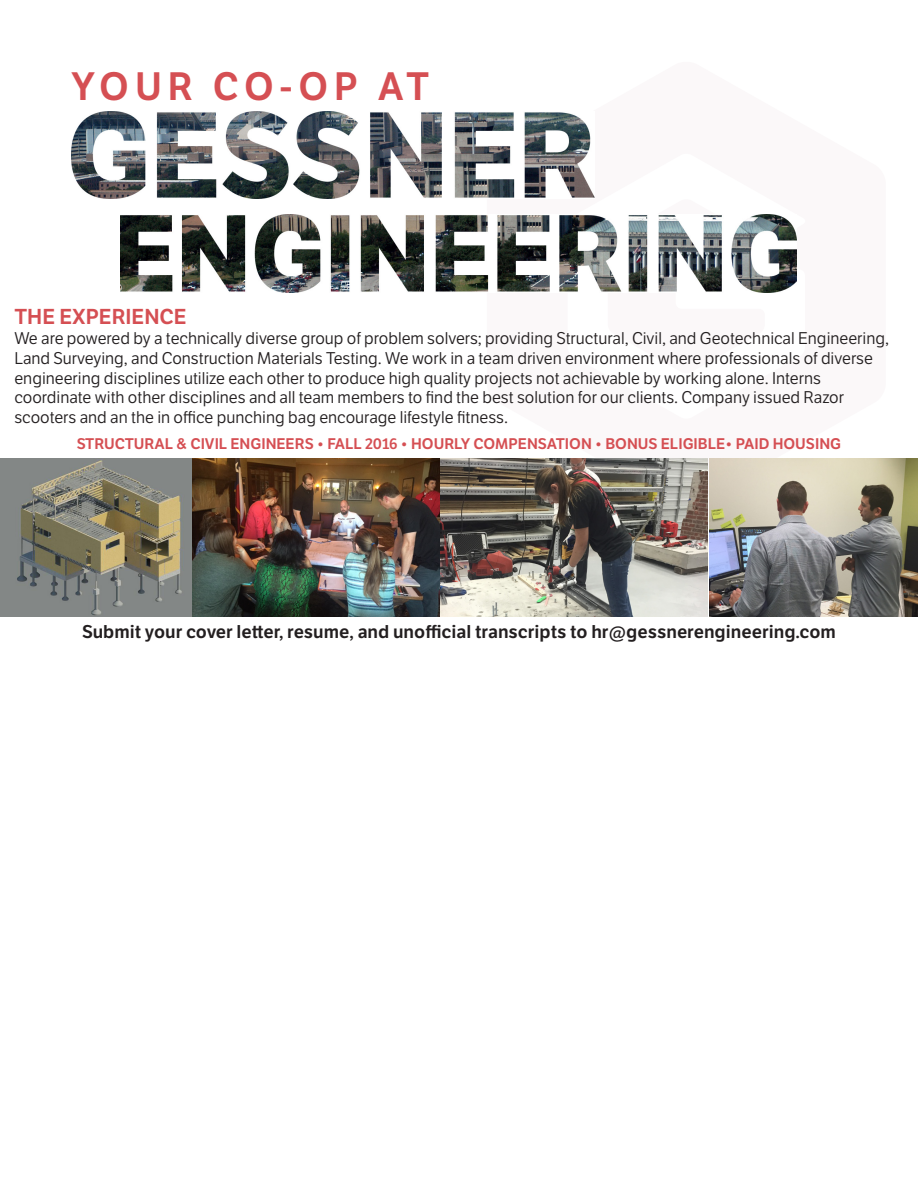
<style>
.page{position:relative;width:918px;height:1188px;background:#fff}
.page>*{position:absolute;margin:0;border:0;box-sizing:border-box;transform-origin:0 0}
.t1{font:600 38.55px "LFT Etica";letter-spacing:.155em;color:#d54f53}
.t2{font:600 21px "LFT Etica";color:#d54f53}
.t3{font:600 18px "LFT Etica";color:#231f20}
.t4{font:16.5px/19.8px "LFT Etica";color:#231f20}
.t5{font:600 15px "LFT Etica";color:#d54f53}
</style>
<div class="page">
<img style="left:71px;top:111px;width:523px;height:88px">
<img style="left:121px;top:215px;width:676px;height:77px">
<img style="left:0;top:458px;width:193px;height:159px">
<img style="left:439px;top:459px;width:268px;height:158px">
<img style="left:709px;top:459px;width:209px;height:158px">
<img style="left:193px;top:458px;width:246px;height:159px">
<p class="t1" style="left:71px;top:63px;width:360px">YOUR CO-OP AT</p>
<p class="t2" style="left:14px;top:304px;width:174px">THE EXPERIENCE</p>
<p class="t4" style="left:14px;top:329px;width:876px">We are powered by a technically diverse group of problem solvers; providing Structural, Civil, and Geotechnical Engineering, Land Surveying, and Construction Materials Testing. We work in a team driven environment where professionals of diverse engineering disciplines utilize each other to produce high quality projects not achievable by working alone. Interns coordinate with other disciplines and all team members to find the best solution for our clients. Company issued Razor scooters and an the in office punching bag encourage lifestyle fitness.</p>
<p class="t5" style="left:77px;top:435px;width:766px">STRUCTURAL &amp; CIVIL ENGINEERS • FALL 2016 • HOURLY COMPENSATION • BONUS ELIGIBLE• PAID HOUSING</p>
<p class="t3" style="left:82px;top:621px;width:755px">Submit your cover letter, resume, and unofficial transcripts to hr@gessnerengineering.com</p>
</div>
